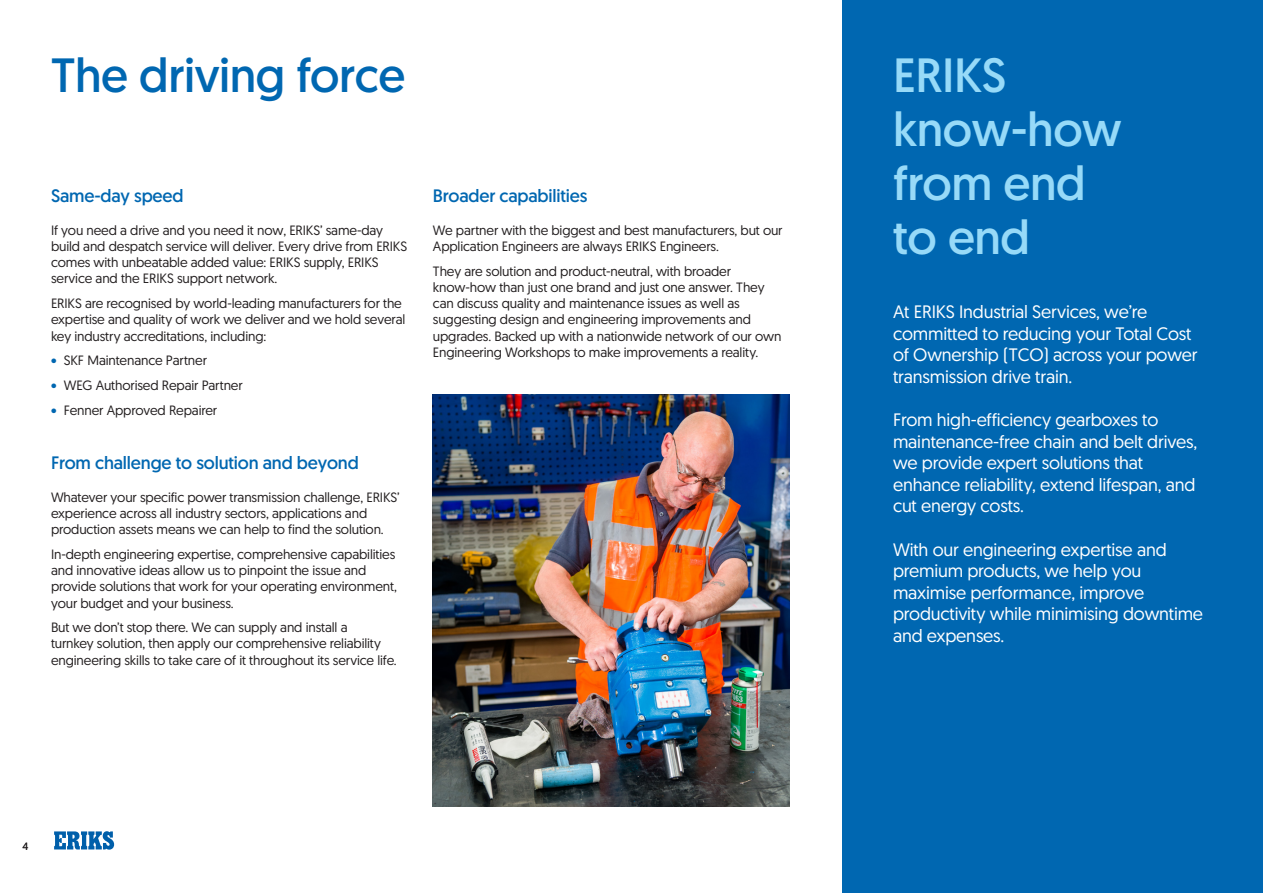
<style>
.page{position:relative;width:1263px;height:893px;background:#fff}
.page>*{position:absolute;margin:0;border:0;box-sizing:border-box;transform-origin:0 0}
.t1{font:48px/54px "Geomanist Word";letter-spacing:-.01em;color:#97daf8}
.t2{font:48px "Geomanist Word";letter-spacing:-.01em;color:#0067b1}
.t3{font:18px/21.6px "Geomanist Word";letter-spacing:-.01em;color:#fff}
.t4{font:18px "Geomanist Word";letter-spacing:-.01em;color:#0067b1}
.t5{font:13.5px/16.2px "Geomanist Word";letter-spacing:-.01em;color:#231f20}
.t6{font:10.5px "Geomanist Word";color:#231f20}
.s1{color:#0067b1}
</style>
<div class="page">
<div style="left:842px;top:0;width:421px;height:893px;background:#0067b1"></div>
<svg style="left:54px;top:831px;width:60px;height:19px"></svg>
<img style="left:433px;top:395px;width:356px;height:411px">
<p class="t2" style="left:51px;top:44px;width:356px">The driving force</p>
<p class="t4" style="left:51px;top:184px;width:134px">Same-day speed</p>
<p class="t5" style="left:51px;top:222px;width:358px">If you need a drive and you need it now, ERIKS’ same-day build and despatch service will deliver. Every drive from ERIKS comes with unbeatable added value: ERIKS supply, ERIKS service and the ERIKS support network.</p>
<p class="t5" style="left:51px;top:295px;width:356px">ERIKS are recognised by world-leading manufacturers for the expertise and quality of work we deliver and we hold several key industry accreditations, including:</p>
<p class="t5" style="left:51px;top:352px;width:157px"><span class="s1">•</span> SKF Maintenance Partner</p>
<p class="t5" style="left:51px;top:377px;width:193px"><span class="s1">•</span> WEG Authorised Repair Partner</p>
<p class="t5" style="left:51px;top:401px;width:168px"><span class="s1">•</span> Fenner Approved Repairer</p>
<p class="t4" style="left:51px;top:451px;width:309px">From challenge to solution and beyond</p>
<p class="t5" style="left:51px;top:489px;width:350px">Whatever your specific power transmission challenge, ERIKS’ experience across all industry sectors, applications and production assets means we can help to find the solution.</p>
<p class="t5" style="left:51px;top:546px;width:347px">In-depth engineering expertise, comprehensive capabilities and innovative ideas allow us to pinpoint the issue and provide solutions that work for your operating environment, your budget and your business.</p>
<p class="t5" style="left:51px;top:619px;width:347px">But we don’t stop there. We can supply and install a<br>turnkey solution, then apply our comprehensive reliability engineering skills to take care of it throughout its service life.</p>
<p class="t4" style="left:433px;top:184px;width:156px">Broader capabilities</p>
<p class="t5" style="left:433px;top:222px;width:351px">We partner with the biggest and best manufacturers, but our<br>Application Engineers are always ERIKS Engineers.</p>
<p class="t5" style="left:433px;top:262px;width:350px">They are solution and product-neutral, with broader know-how than just one brand and just one answer. They can discuss quality and maintenance issues as well as suggesting design and engineering improvements and upgrades. Backed up with a nationwide network of our own Engineering Workshops to make improvements a reality.</p>
<p class="t6" style="left:23px;top:839px;width:7px">4</p>
<p class="t1" style="left:893px;top:47px;width:115px">ERIKS</p>
<p class="t1" style="left:893px;top:101px;width:230px">know-how from end</p>
<p class="t1" style="left:893px;top:209px;width:139px">to end</p>
<p class="t3" style="left:893px;top:300px;width:306px">At ERIKS Industrial Services, we’re committed to reducing your Total Cost of Ownership (TCO) across your power transmission drive train.</p>
<p class="t3" style="left:893px;top:408px;width:306px">From high-efficiency gearboxes to maintenance-free chain and belt drives, we provide expert solutions that enhance reliability, extend lifespan, and cut energy costs.</p>
<p class="t3" style="left:893px;top:538px;width:312px">With our engineering expertise and premium products, we help you maximise performance, improve productivity while minimising downtime and expenses.</p>
</div>
